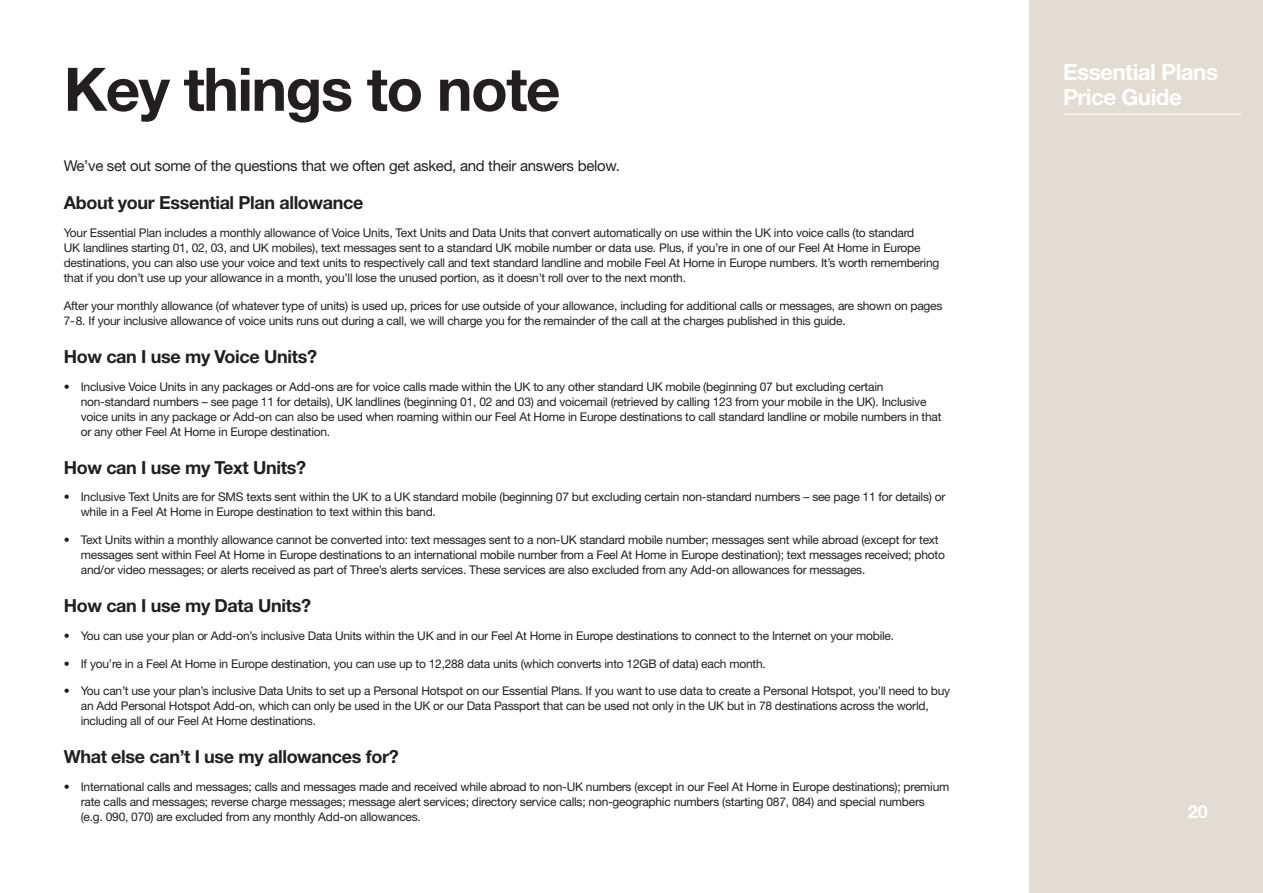
<style>
.page{position:relative;width:1263px;height:893px;background:#fff}
.page>*{position:absolute;margin:0;border:0;box-sizing:border-box;transform-origin:0 0}
.titles_h1{font:700 60.15px "Helvetica Neue LT";letter-spacing:-.025em;color:#231f20}
.t1{font:700 22.5px "Helvetica Neue LT";letter-spacing:-.025em;color:#fff}
.titles_h3{font:700 18px "Helvetica Neue LT";letter-spacing:-.02em;color:#231f20}
.t2{font:700 18px "Helvetica Neue LT";color:#fff}
.text_body_150wrap_be{font:15px "Helvetica Neue LT";letter-spacing:-.02em;color:#231f20}
.text_bullets{font:12px/15px "Helvetica Neue LT";letter-spacing:-.02em;color:#231f20}
.text_body{font:12px/15px "Helvetica Neue LT";letter-spacing:-.02em;color:#231f20}
</style>
<div class="page">
<div style="left:1029px;top:0;width:234px;height:893px;background:#e3dcd2"></div>
<hr style="left:1063px;top:114px;width:179px;height:1px;background:#fff">
<p class="titles_h1" style="left:64px;top:52px;width:498px">Key things to note</p>
<p class="text_body_150wrap_be" style="left:64px;top:157px;width:557px">We’ve set out some of the questions that we often get asked, and their answers below.</p>
<p class="titles_h3" style="left:64px;top:192px;width:301px">About your Essential Plan allowance</p>
<p class="text_body" style="left:64px;top:225px;width:877px">Your Essential Plan includes a monthly allowance of Voice Units, Text Units and Data Units that convert automatically on use within the UK into voice calls (to standard<br>UK landlines starting 01, 02, 03, and UK mobiles), text messages sent to a standard UK mobile number or data use. Plus, if you’re in one of our Feel At Home in Europe destinations, you can also use your voice and text units to respectively call and text standard landline and mobile Feel At Home in Europe numbers. It’s worth remembering that if you don’t use up your allowance in a month, you’ll lose the unused portion, as it doesn’t roll over to the next month.</p>
<p class="text_body" style="left:64px;top:298px;width:880px">After your monthly allowance (of whatever type of units) is used up, prices for use outside of your allowance, including for additional calls or messages, are shown on pages<br>7‑ 8. If your inclusive allowance of voice units runs out during a call, we will charge you for the remainder of the call at the charges published in this guide.</p>
<p class="titles_h3" style="left:64px;top:345px;width:255px">How can I use my Voice Units?</p>
<p class="text_bullets" style="left:81px;top:379px;width:862px;text-indent:-17px">• Inclusive Voice Units in any packages or Add‑ons are for voice calls made within the UK to any other standard UK mobile (beginning 07 but excluding certain non‑standard numbers – see page 11 for details), UK landlines (beginning 01, 02 and 03) and voicemail (retrieved by calling 123 from your mobile in the UK). Inclusive voice units in any package or Add-on can also be used when roaming within our Feel At Home in Europe destinations to call standard landline or mobile numbers in that or any other Feel At Home in Europe destination.</p>
<p class="titles_h3" style="left:64px;top:456px;width:244px">How can I use my Text Units?</p>
<p class="text_bullets" style="left:81px;top:489px;width:866px;text-indent:-17px">• Inclusive Text Units are for SMS texts sent within the UK to a UK standard mobile (beginning 07 but excluding certain non‑standard numbers – see page 11 for details) or while in a Feel At Home in Europe destination to text within this band.</p>
<p class="text_bullets" style="left:81px;top:532px;width:865px;text-indent:-17px">• Text Units within a monthly allowance cannot be converted into: text messages sent to a non‑UK standard mobile number; messages sent while abroad (except for text messages sent within Feel At Home in Europe destinations to an international mobile number from a Feel At Home in Europe destination); text messages received; photo and/or video messages; or alerts received as part of Three’s alerts services. These services are also excluded from any Add‑on allowances for messages.</p>
<p class="titles_h3" style="left:64px;top:595px;width:249px">How can I use my Data Units?</p>
<p class="text_bullets" style="left:64px;top:628px;width:832px">• You can use your plan or Add-on’s inclusive Data Units within the UK and in our Feel At Home in Europe destinations to connect to the Internet on your mobile.</p>
<p class="text_bullets" style="left:64px;top:656px;width:703px">• If you’re in a Feel At Home in Europe destination, you can use up to 12,288 data units (which converts into 12GB of data) each month.</p>
<p class="text_bullets" style="left:81px;top:683px;width:871px;text-indent:-17px">• You can’t use your plan’s inclusive Data Units to set up a Personal Hotspot on our Essential Plans. If you want to use data to create a Personal Hotspot, you’ll need to buy an Add Personal Hotspot Add‑on, which can only be used in the UK or our Data Passport that can be used not only in the UK but in 78 destinations across the world, including all of our Feel At Home destinations.</p>
<p class="titles_h3" style="left:64px;top:746px;width:336px">What else can’t I use my allowances for?</p>
<p class="text_bullets" style="left:81px;top:779px;width:870px;text-indent:-17px">• International calls and messages; calls and messages made and received while abroad to non‑UK numbers (except in our Feel At Home in Europe destinations); premium rate calls and messages; reverse charge messages; message alert services; directory service calls; non‑geographic numbers (starting 087, 084) and special numbers (e.g. 090, 070) are excluded from any monthly Add‑on allowances.</p>
<h2 class="t1" style="left:1063px;top:58px;width:156px">Essential Plans</h2>
<h2 class="t1" style="left:1063px;top:83px;width:120px">Price Guide</h2>
<h3 class="t2" style="left:1188px;top:801px;width:22px">20</h3>
</div>
